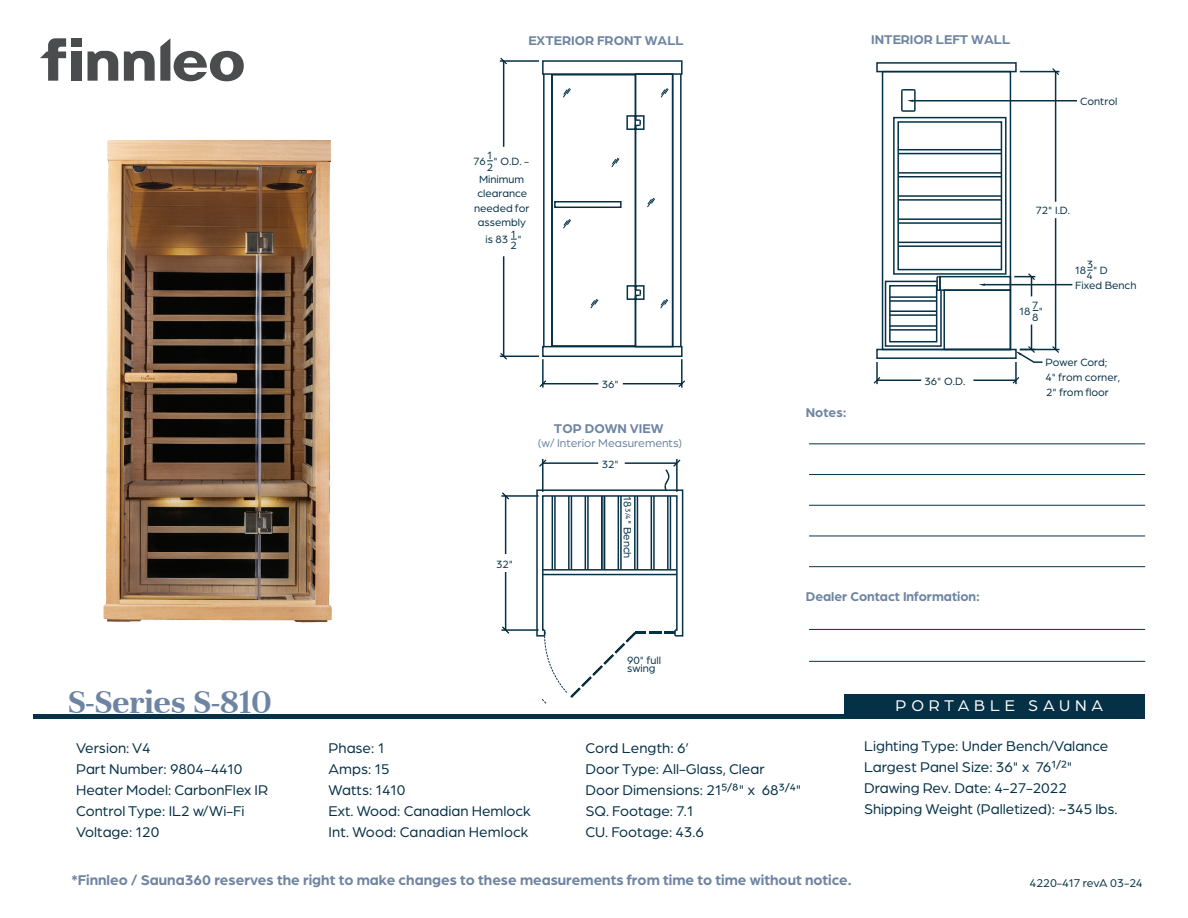
<style>
.page{position:relative;width:1188px;height:918px;background:#fff}
.page>*{position:absolute;margin:0;border:0;box-sizing:border-box;transform-origin:0 0}
.t1{font:700 36px "Unna";color:#6d84a2}
.t2{font:16.5px "Arboria";letter-spacing:.29em;color:#fff}
.t3{font:15px/21px "Arboria";color:#053147}
.t4{font:700 15px "Arboria";color:#6d84a2}
.t5{font:700 13.5px "Arboria";color:#6d84a2}
.t6{font:12px "Arboria";color:#6d84a2}
.t7{font:12px "Arboria";letter-spacing:-.01em;color:#053147}
.t8{font:11.25px/14.5px "Arboria";color:#053147}
.s1{font-size:7.5px}
</style>
<div class="page">
<div style="left:844px;top:694px;width:301px;height:24px;background:#053147"></div>
<hr style="left:34px;top:714px;width:820px;height:4px;background:#053147">
<hr style="left:809px;top:443px;width:336px;height:1px;background:#053147">
<hr style="left:809px;top:474px;width:336px;height:1px;background:#053147">
<hr style="left:809px;top:505px;width:336px;height:1px;background:#053147">
<hr style="left:809px;top:536px;width:336px;height:1px;background:#053147">
<hr style="left:809px;top:566px;width:336px;height:1px;background:#053147">
<hr style="left:809px;top:629px;width:336px;height:1px;background:#053147">
<hr style="left:809px;top:661px;width:336px;height:1px;background:#053147">
<div style="left:72px;top:52px;width:10px;height:29px;background:#4b4c4d"></div>
<svg style="left:88px;top:51px;width:30px;height:24px"></svg>
<svg style="left:124px;top:38px;width:120px;height:37px"></svg>
<div style="left:72px;top:38px;width:10px;height:9px;background:#4b4c4d"></div>
<svg style="left:40px;top:38px;width:26px;height:37px"></svg>
<div style="left:542px;top:346px;width:141px;height:11px;border:2px solid #053147"></div>
<div style="left:542px;top:60px;width:141px;height:15px;border:2px solid #053147"></div>
<hr style="left:500px;top:60px;width:39px;height:2px;background:#053147">
<hr style="left:500px;top:356px;width:39px;height:1px;background:#053147">
<hr style="left:503px;top:61px;width:1px;height:86px;background:#053147">
<hr style="left:503px;top:256px;width:1px;height:100px;background:#053147">
<svg style="left:500px;top:58px;width:7px;height:6px"></svg>
<svg style="left:500px;top:353px;width:7px;height:6px"></svg>
<hr style="left:542px;top:359px;width:2px;height:29px;background:#053147">
<hr style="left:681px;top:359px;width:2px;height:29px;background:#053147">
<hr style="left:543px;top:383px;width:55px;height:1px;background:#053147">
<hr style="left:623px;top:383px;width:59px;height:1px;background:#053147">
<svg style="left:540px;top:381px;width:6px;height:6px"></svg>
<svg style="left:679px;top:381px;width:6px;height:6px"></svg>
<hr style="left:543px;top:74px;width:2px;height:273px;background:#053147">
<hr style="left:680px;top:74px;width:2px;height:273px;background:#053147">
<svg style="left:551px;top:73px;width:123px;height:275px"></svg>
<div style="left:876px;top:349px;width:141px;height:10px;border:2px solid #053147"></div>
<div style="left:876px;top:62px;width:141px;height:10px;border:2px solid #053147"></div>
<div style="left:882px;top:71px;width:129px;height:279px;border:2px solid #053147"></div>
<hr style="left:1015px;top:362px;width:2px;height:22px;background:#053147">
<hr style="left:876px;top:362px;width:2px;height:22px;background:#053147">
<hr style="left:973px;top:380px;width:43px;height:1px;background:#053147">
<hr style="left:877px;top:380px;width:44px;height:1px;background:#053147">
<svg style="left:1013px;top:377px;width:6px;height:6px"></svg>
<svg style="left:874px;top:377px;width:6px;height:6px"></svg>
<hr style="left:1020px;top:349px;width:39px;height:1px;background:#053147">
<hr style="left:1020px;top:71px;width:39px;height:1px;background:#053147">
<hr style="left:1055px;top:218px;width:1px;height:132px;background:#053147">
<hr style="left:1055px;top:72px;width:1px;height:130px;background:#053147">
<svg style="left:1052px;top:346px;width:7px;height:7px"></svg>
<svg style="left:1052px;top:68px;width:7px;height:7px"></svg>
<svg style="left:1014px;top:273px;width:21px;height:23px"></svg>
<svg style="left:1016px;top:325px;width:28px;height:39px"></svg>
<div style="left:939px;top:276px;width:72px;height:15px;border:2px solid #053147"></div>
<div style="left:943px;top:289px;width:68px;height:61px;border:2px solid #053147"></div>
<div style="left:893px;top:117px;width:114px;height:158px;border:2px solid #053147"></div>
<div style="left:897px;top:121px;width:105px;height:149px;border:2px solid #053147"></div>
<hr style="left:898px;top:245px;width:103px;height:2px;background:#053147">
<hr style="left:898px;top:242px;width:103px;height:1px;background:#053147">
<hr style="left:898px;top:222px;width:103px;height:2px;background:#053147">
<hr style="left:898px;top:218px;width:103px;height:2px;background:#053147">
<hr style="left:898px;top:199px;width:103px;height:2px;background:#053147">
<hr style="left:898px;top:195px;width:103px;height:2px;background:#053147">
<hr style="left:898px;top:176px;width:103px;height:1px;background:#053147">
<hr style="left:898px;top:172px;width:103px;height:2px;background:#053147">
<hr style="left:898px;top:153px;width:103px;height:1px;background:#053147">
<hr style="left:898px;top:149px;width:103px;height:1px;background:#053147">
<hr style="left:985px;top:284px;width:87px;height:1px;background:#053147">
<hr style="left:501px;top:629px;width:38px;height:2px;background:#053147">
<hr style="left:501px;top:495px;width:38px;height:2px;background:#053147">
<hr style="left:505px;top:572px;width:1px;height:58px;background:#053147">
<hr style="left:505px;top:496px;width:1px;height:58px;background:#053147">
<svg style="left:502px;top:627px;width:7px;height:7px"></svg>
<svg style="left:502px;top:492px;width:7px;height:7px"></svg>
<hr style="left:542px;top:459px;width:2px;height:33px;background:#053147">
<hr style="left:676px;top:459px;width:2px;height:33px;background:#053147">
<svg style="left:884px;top:275px;width:59px;height:73px"></svg>
<div style="left:889px;top:285px;width:48px;height:57px;border:2px solid #053147"></div>
<hr style="left:890px;top:329px;width:47px;height:2px;background:#053147">
<hr style="left:890px;top:325px;width:47px;height:2px;background:#053147">
<hr style="left:890px;top:300px;width:47px;height:2px;background:#053147">
<hr style="left:890px;top:296px;width:47px;height:2px;background:#053147">
<hr style="left:890px;top:314px;width:47px;height:2px;background:#053147">
<hr style="left:890px;top:310px;width:47px;height:2px;background:#053147">
<svg style="left:901px;top:89px;width:15px;height:23px"></svg>
<hr style="left:913px;top:100px;width:164px;height:2px;background:#053147">
<svg style="left:536px;top:460px;width:148px;height:244px"></svg>
<img style="left:48px;top:75px;width:284px;height:548px">
<p class="t5" style="left:528px;top:31px;width:157px">EXTERIOR FRONT WALL</p>
<p class="t5" style="left:871px;top:31px;width:141px">INTERIOR LEFT WALL</p>
<p class="t8" style="left:474px;top:154px;width:14px">76</p>
<p class="t8" style="left:487px;top:149px;width:8px;line-height:11.6px">1<br>2</p>
<p class="t8" style="left:479px;top:152px;width:52px;line-height:17.4px;text-indent:14px">" O.D. -<br>Minimum</p>
<p class="t8" style="left:474px;top:186px;width:57px;text-align:center">clearance needed for assembly</p>
<p class="t8" style="left:485px;top:232px;width:24px">is 83</p>
<p class="t8" style="left:511px;top:228px;width:8px;line-height:11.6px">1<br>2</p>
<p class="t8" style="left:517px;top:232px;width:6px">"</p>
<p class="t8" style="left:496px;top:556px;width:19px">32"</p>
<p class="t8" style="left:602px;top:377px;width:19px">36"</p>
<p class="t5" style="left:554px;top:419px;width:111px">TOP DOWN VIEW</p>
<p class="t6" style="left:538px;top:435px;width:146px">(w/ Interior Measurements)</p>
<p class="t8" style="left:602px;top:456px;width:19px">32"</p>
<p class="t8" style="left:635px;top:496px;width:64px;rotate:90deg">18<span class="s1">3/4</span>" Bench</p>
<p class="t5" style="left:806px;top:403px;width:42px">Notes:</p>
<p class="t8" style="left:925px;top:373px;width:42px">36" O.D.</p>
<p class="t8" style="left:1080px;top:93px;width:39px">Control</p>
<p class="t8" style="left:1036px;top:203px;width:36px">72" I.D.</p>
<p class="t8" style="left:1019px;top:303px;width:13px">18</p>
<p class="t8" style="left:1032px;top:299px;width:8px;line-height:11.7px">7<br>8</p>
<p class="t8" style="left:1039px;top:303px;width:6px">"</p>
<p class="t8" style="left:1075px;top:253px;width:63px;line-height:20.9px;text-indent:12px">3<br>Fixed Bench</p>
<p class="t8" style="left:1075px;top:263px;width:34px">18<sub>4</sub>" D</p>
<p class="t8" style="left:1045px;top:355px;width:76px">Power Cord;<br>4" from corner,<br>2" from floor</p>
<p class="t5" style="left:806px;top:587px;width:176px">Dealer Contact Information:</p>
<p class="t8" style="left:627px;top:656px;width:35px;line-height:8.2px">90" full swing</p>
<h1 class="t1" style="left:68px;top:681px;width:205px">S-Series S-810</h1>
<p class="t2" style="left:896px;top:695px;width:209px">PORTABLE SAUNA</p>
<p class="t3" style="left:329px;top:737px;width:204px">Phase: 1<br>Amps: 15<br>Watts: 1410<br>Ext. Wood: Canadian Hemlock<br>Int. Wood: Canadian Hemlock</p>
<p class="t3" style="left:585px;top:737px;width:218px">Cord Length: 6’<br>Door Type: All-Glass, Clear<br>Door Dimensions: 215<sup>/</sup>8" x 683<sup>/</sup>4"<br>SQ. Footage: 7.1<br>CU. Footage: 43.6</p>
<p class="t3" style="left:864px;top:735px;width:255px">Lighting Type: Under Bench/Valance Largest Panel Size: 36" x 761<sup>/</sup>2" Drawing Rev. Date: 4-27-2022<br>Shipping Weight (Palletized): ~345 lbs.</p>
<p class="t4" style="left:71px;top:869px;width:782px">*Finnleo / Sauna360 reserves the right to make changes to these measurements from time to time without notice.</p>
<p class="t7" style="left:1030px;top:875px;width:114px">4220-417 revA 03-24</p>
<p class="t3" style="left:76px;top:737px;width:193px">Version: V4<br>Part Number: 9804-4410<br>Heater Model: CarbonFlex IR<br>Control Type: IL2 w/Wi-Fi<br>Voltage: 120</p>
</div>
